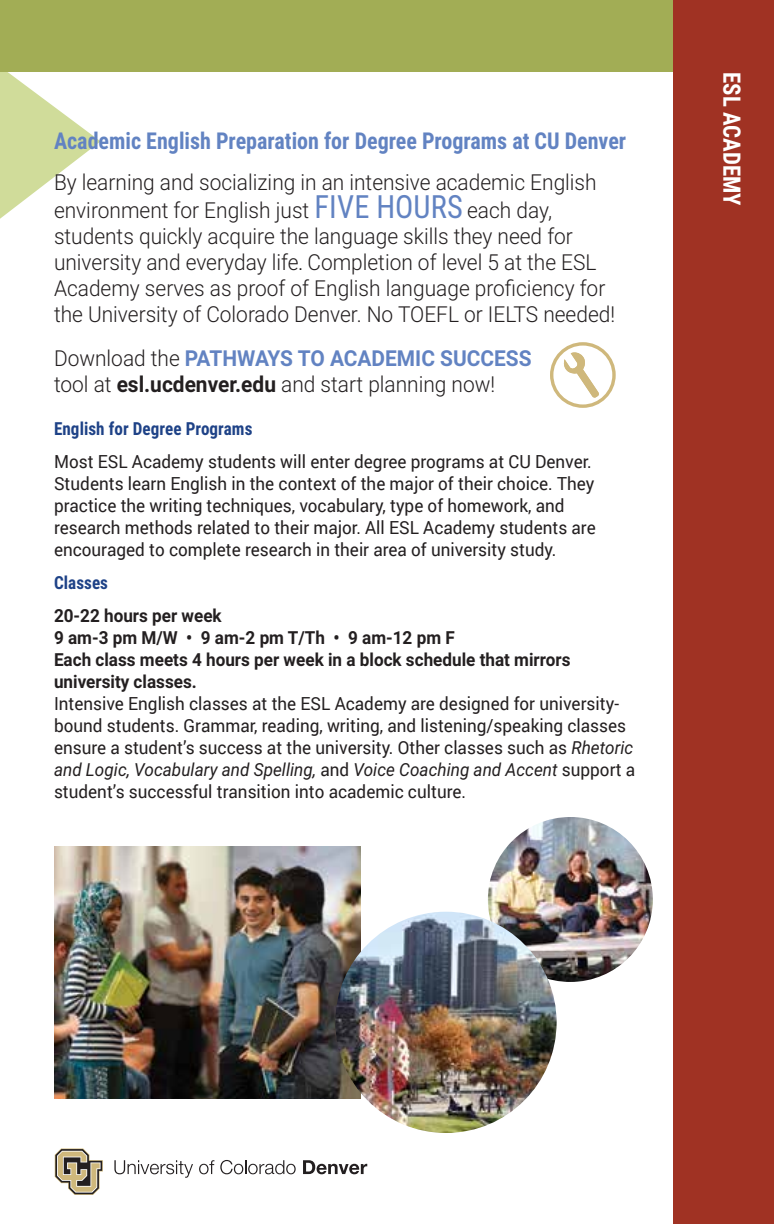
<style>
.page{position:relative;width:774px;height:1224px;background:#fff}
.page>*{position:absolute;margin:0;border:0;box-sizing:border-box;transform-origin:0 0}
.t1{font:700 24px "Roboto Condensed";color:#fff;scale:.95 1}
.t2{font:700 23.2px "Roboto Condensed";color:#6283c2;scale:.95 1}
.t3{font:300 22px/26px "Roboto";color:#231f20;scale:.95 1}
.t4{font:18px/22px "Roboto";color:#231f20;scale:.95 1}
.t5{font:700 18px/22px "Roboto";color:#231f20;scale:.95 1}
.t6{font:700 18px "Roboto Condensed";letter-spacing:.005em;color:#1e4287;scale:.95 1}
.s1{font-family:"Roboto Condensed";font-weight:400;font-size:32px;color:#6283c2}
.s2{font-weight:400;font-size:18px}
.s3{font-weight:700;color:#6283c2}
.s4{font-weight:700}
.s5{font-style:italic}
</style>
<div class="page">
<svg style="left:0;top:72px;width:101px;height:147px"></svg>
<img style="left:488px;top:817px;width:165px;height:165px;border-radius:82px">
<div style="left:0;top:0;width:774px;height:72px;background:#a2ad55"></div>
<div style="left:674px;top:0;width:100px;height:1224px;background:#a03223"></div>
<svg style="left:55px;top:1148px;width:48px;height:47px"></svg>
<svg style="left:114px;top:1160px;width:79px;height:18px"></svg>
<svg style="left:199px;top:1160px;width:15px;height:14px"></svg>
<svg style="left:220px;top:1160px;width:76px;height:14px"></svg>
<svg style="left:303px;top:1160px;width:64px;height:14px"></svg>
<svg style="left:552px;top:344px;width:62px;height:62px"></svg>
<div style="left:550px;top:342px;width:66px;height:66px;border:3px solid #cfb87c;border-radius:50%"></div>
<svg style="left:564px;top:352px;width:35px;height:46px"></svg>
<img style="left:54px;top:847px;width:306px;height:251px">
<img style="left:335px;top:912px;width:222px;height:221px;border-radius:111px">
<p class="t2" style="left:54px;top:125px;width:604px">Academic English Preparation for Degree Programs at CU Denver</p>
<p class="t3" style="left:54px;top:167px;width:573px;line-height:28px">By learning and socializing in an intensive academic English environment for English just <span class="s1">FIVE HOURS</span> each day,</p>
<p class="t3" style="left:54px;top:222px;width:592px">students quickly acquire the language skills they need for university and everyday life<span class="s2">.</span> Completion of level 5 at the ESL Academy serves as proof of English language proficiency for the University of Colorado Denver. No TOEFL or IELTS needed!</p>
<p class="t3" style="left:54px;top:344px;width:504px">Download the <span class="s3">Pathways to Academic Success </span>tool at <span class="s4">esl.ucdenver.edu</span> and start planning now!</p>
<p class="t6" style="left:54px;top:416px;width:210px">English for Degree Programs</p>
<p class="t4" style="left:54px;top:450px;width:572px">Most ESL Academy students will enter degree programs at CU Denver.<br>Students learn English in the context of the major of their choice. They practice the writing techniques, vocabulary, type of homework, and research methods related to their major. All ESL Academy students are encouraged to complete research in their area of university study.</p>
<p class="t6" style="left:54px;top:570px;width:58px">Classes</p>
<p class="t5" style="left:54px;top:604px;width:545px">20-22 hours per week<br>9 am-3 pm M/W • 9 am-2 pm T/Th • 9 am-12 pm F<br>Each class meets 4 hours per week in a block schedule that mirrors university classes.</p>
<p class="t4" style="left:54px;top:692px;width:613px">Intensive English classes at the ESL Academy are designed for university&shy;bound students. Grammar, reading, writing, and listening/speaking classes ensure a student’s success at the university. Other classes such as <span class="s5">Rhetoric and Logic, Vocabulary and Spelling,</span> and <span class="s5">Voice Coaching and Accent</span> support a student’s successful transition into academic culture.</p>
<h1 class="t1" style="left:749px;top:72px;width:142px;rotate:90deg">ESL ACADEMY</h1>
</div>
